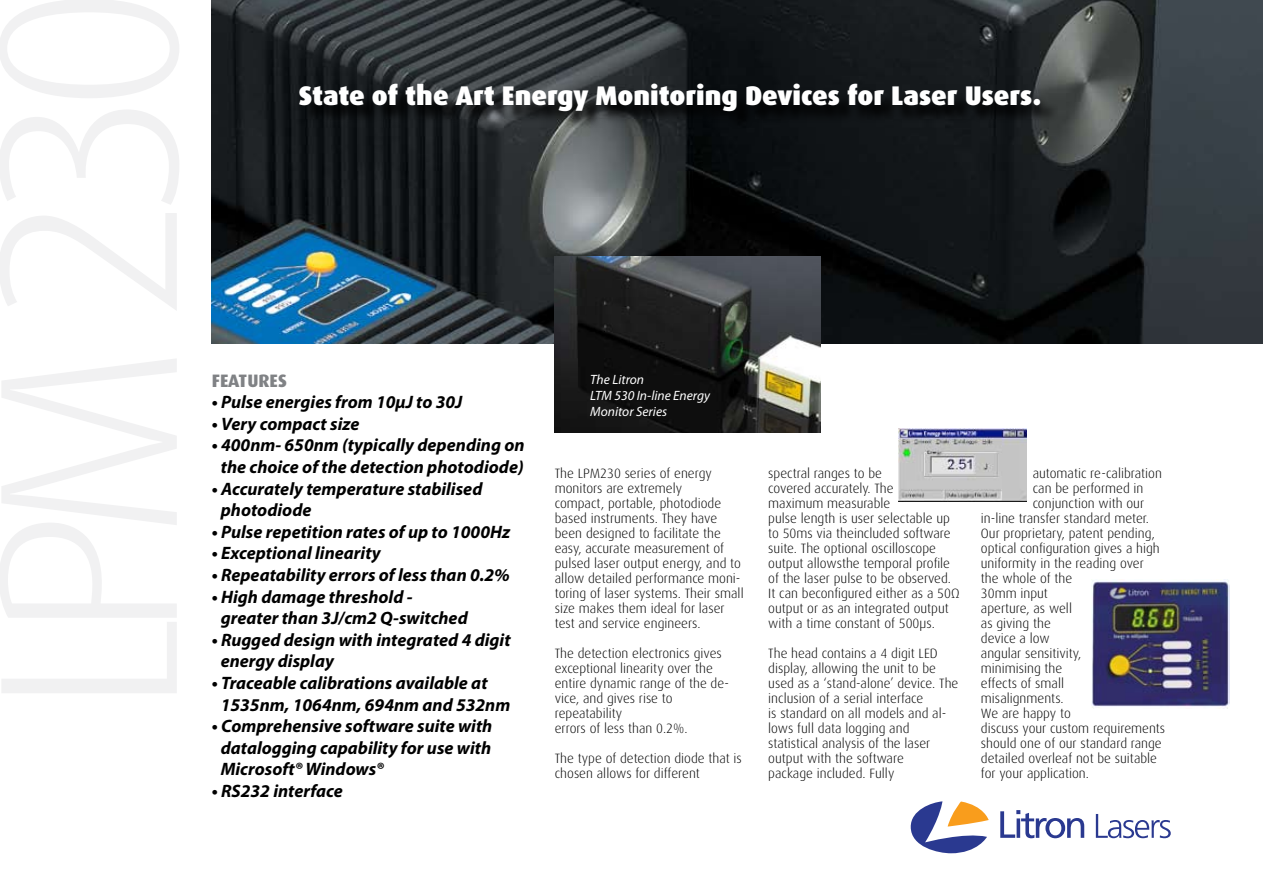
<style>
.page{position:relative;width:1263px;height:893px;background:#fff}
.page>*{position:absolute;margin:0;border:0;box-sizing:border-box;transform-origin:0 0}
.t1{font:900 27px "Dax";color:#fff}
.t2{font:italic 700 18px/21.6px "Myriad Pro";color:#000}
.t3{font:800 18px "Dax";color:#808285}
.t4{font:300 13.5px/15px "Dax";color:#000}
.t5{font:italic 13.5px/16.2px "Myriad Pro";color:#fff}
</style>
<div class="page">
<img style="left:212px;top:0;width:1051px;height:343px">
<div style="left:301px;top:86px;width:756px;height:43px;background:#000;opacity:.9"></div>
<svg style="left:1000px;top:810px;width:84px;height:28px"></svg>
<svg style="left:1096px;top:814px;width:75px;height:24px"></svg>
<svg style="left:911px;top:801px;width:78px;height:52px"></svg>
<img style="left:554px;top:257px;width:267px;height:175px">
<img style="left:1092px;top:580px;width:137px;height:128px">
<img style="left:899px;top:429px;width:128px;height:72px">
<h1 class="t1" style="left:299px;top:81px;width:744px">State of the Art Energy Monitoring Devices for Laser Users.</h1>
<h2 class="t3" style="left:212px;top:370px;width:77px">FEATURES</h2>
<h2 class="t2" style="left:212px;top:391px;width:252px">• Pulse energies from 10μJ to 30J</h2>
<h2 class="t2" style="left:212px;top:412px;width:149px">• Very compact size</h2>
<h2 class="t2" style="left:212px;top:434px;width:314px;text-align:center">• 400nm- 650nm (typically depending on the choice of the detection photodiode)</h2>
<h2 class="t2" style="left:221px;top:477px;width:263px;text-indent:-9px">• Accurately temperature stabilised photodiode</h2>
<h2 class="t2" style="left:212px;top:520px;width:300px">• Pulse repetition rates of up to 1000Hz</h2>
<h2 class="t2" style="left:212px;top:542px;width:170px">• Exceptional linearity</h2>
<h2 class="t2" style="left:212px;top:564px;width:300px">• Repeatability errors of less than 0.2%</h2>
<h2 class="t2" style="left:221px;top:585px;width:249px;text-indent:-9px">• High damage threshold - greater than 3J/cm2 Q-switched</h2>
<h2 class="t2" style="left:221px;top:628px;width:291px;text-indent:-9px">• Rugged design with integrated 4 digit energy display</h2>
<h2 class="t2" style="left:221px;top:672px;width:291px;text-indent:-9px">• Traceable calibrations available at<br>1535nm, 1064nm, 694nm and 532nm</h2>
<h2 class="t2" style="left:221px;top:715px;width:273px;text-align:justify;text-indent:-9px">• Comprehensive software suite with datalogging capability for use with Microsoft® Windows®</h2>
<h2 class="t2" style="left:212px;top:780px;width:133px">• RS232 interface</h2>
<p class="t5" style="left:590px;top:371px;width:121px">The Litron<br>LTM 530 In-line Energy<br>Monitor Series</p>
<p class="t4" style="left:555px;top:466px;width:190px">The LPM230 series of energy monitors are extremely<br>compact, portable, photodiode based instruments. They have been designed to facilitate the easy, accurate measurement of pulsed laser output energy, and to allow detailed performance moni&shy;toring of laser systems. Their small size makes them ideal for laser test and service engineers.</p>
<p class="t4" style="left:555px;top:646px;width:176px">The detection electronics gives exceptional linearity over the entire dynamic range of the de&shy;vice, and gives rise to repeatability<br>errors of less than 0.2%.</p>
<p class="t4" style="left:555px;top:751px;width:189px">The type of detection diode that is chosen allows for different</p>
<p class="t4" style="left:768px;top:466px;width:193px">spectral ranges to be<br>covered accurately. The<br>maximum measurable<br>pulse length is user selectable up to 50ms via theincluded software suite. The optional oscilloscope output allowsthe temporal profile of the laser pulse to be observed.<br>It can beconfigured either as a 50Ω output or as an integrated output with a time constant of 500μs.</p>
<p class="t4" style="left:768px;top:646px;width:192px">The head contains a 4 digit LED display, allowing the unit to be used as a ‘stand-alone’ device. The inclusion of a serial interface<br>is standard on all models and al&shy;lows full data logging and statistical analysis of the laser output with the software<br>package included. Fully</p>
<p class="t4" style="left:1033px;top:466px;width:131px">automatic re-calibration</p>
<p class="t4" style="left:1033px;top:481px;width:112px">can be performed in</p>
<p class="t4" style="left:1033px;top:496px;width:113px">conjunction with our</p>
<p class="t4" style="left:981px;top:511px;width:170px">in-line transfer standard meter.</p>
<p class="t4" style="left:981px;top:526px;width:176px">Our proprietary, patent pending,</p>
<p class="t4" style="left:981px;top:541px;width:180px">optical configuration gives a high</p>
<p class="t4" style="left:981px;top:556px;width:164px">uniformity in the reading over</p>
<p class="t4" style="left:981px;top:571px;width:93px">the whole of the</p>
<p class="t4" style="left:981px;top:586px;width:69px">30mm input</p>
<p class="t4" style="left:981px;top:601px;width:93px">aperture, as well</p>
<p class="t4" style="left:981px;top:616px;width:71px">as giving the</p>
<p class="t4" style="left:981px;top:631px;width:70px">device a low</p>
<p class="t4" style="left:981px;top:646px;width:102px">angular sensitivity,</p>
<p class="t4" style="left:981px;top:661px;width:83px">minimising the</p>
<p class="t4" style="left:981px;top:676px;width:85px">effects of small</p>
<p class="t4" style="left:981px;top:691px;width:84px">misalignments.</p>
<p class="t4" style="left:981px;top:706px;width:91px">We are happy to</p>
<p class="t4" style="left:981px;top:721px;width:186px">discuss your custom requirements</p>
<p class="t4" style="left:981px;top:736px;width:182px">should one of our standard range</p>
<p class="t4" style="left:981px;top:751px;width:178px">detailed overleaf not be suitable</p>
<p class="t4" style="left:981px;top:766px;width:109px">for your application.</p>
</div>
